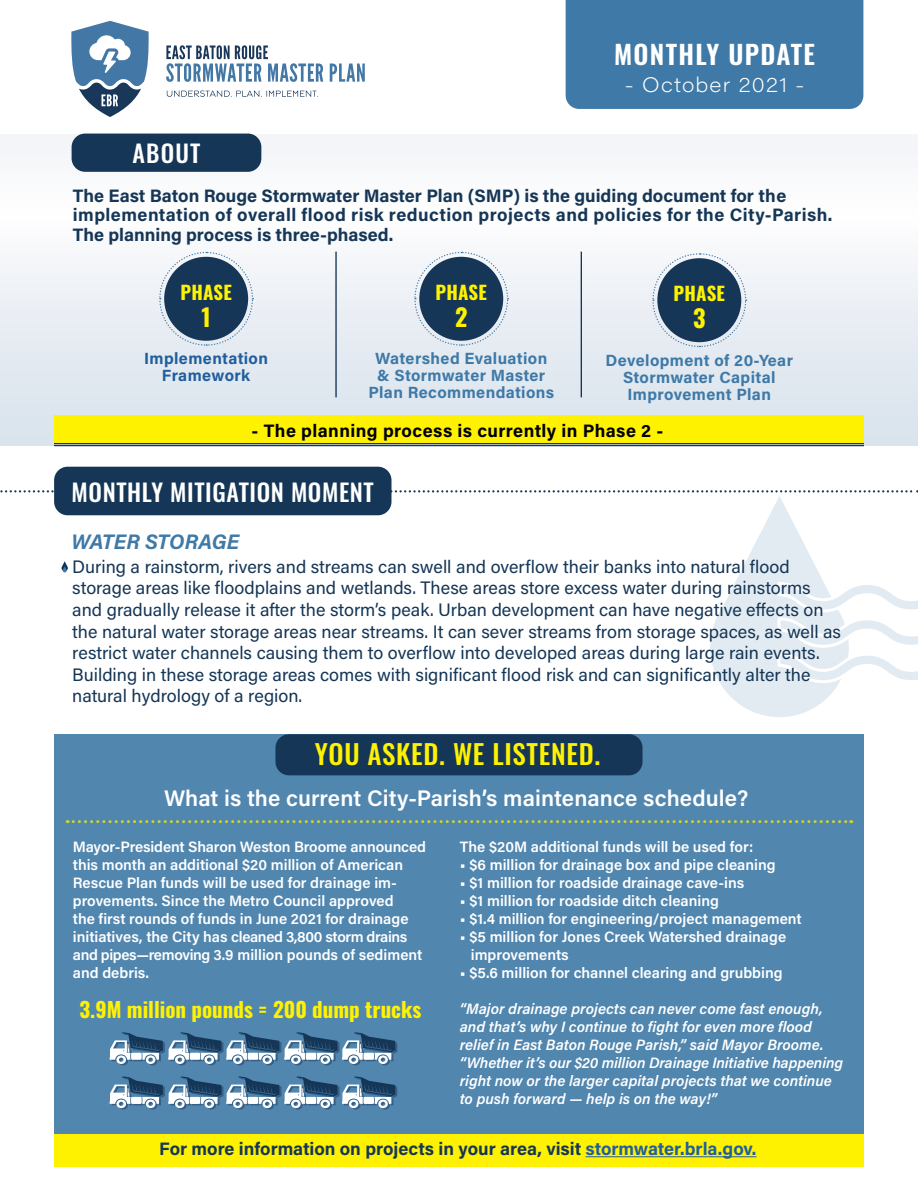
<style>
.page{position:relative;width:918px;height:1188px;background:#fff}
.page>*{position:absolute;margin:0;border:0;box-sizing:border-box;transform-origin:0 0}
.t1{font:500 27px "Oswald";letter-spacing:.025em;color:#fff200}
.t2{font:600 26.1px "Oswald";letter-spacing:.05em;color:#fff}
.t3{font:700 24.3px "Oswald";color:#fff200}
.t4{font:500 24px "Oswald";letter-spacing:.025em;color:#fff}
.t5{font:600 22.5px "Acumin Pro";letter-spacing:.005em;color:#fff}
.t6{font:700 21px "Oswald";color:#fff200}
.t7{font:italic 700 21px "Acumin Pro";color:#3e79a7}
.t8{font:20.55px "Acumin Variable Concept";letter-spacing:.06em;color:#fff}
.t9{font:700 18.9px "Oswald";letter-spacing:.01em;color:#fff200}
.t10{font:18px/21.6px "Acumin Pro";color:#153656}
.t11{font:700 18px/19.5px "Acumin Pro";color:#153656}
.t12{font:700 18px "Acumin Pro";letter-spacing:.025em;color:#000}
.t13{font:700 16.2px/17px "Acumin Pro";letter-spacing:.02em;color:#3e79a7;text-align:center}
.t14{font:700 16.2px/17px "Acumin Pro";letter-spacing:.025em;color:#215e9e;text-align:center}
.t15{font:600 15px/18px "Acumin Pro";color:#fff}
.t16{font:italic 600 15px/18px "Acumin Pro";color:#fff}
.s1{color:#215e9e}
</style>
<div class="page">
<div style="left:0;top:135px;width:917px;height:311px;background:linear-gradient(to bottom,#fffefe,#dae4ed)"></div>
<svg style="left:167px;top:90px;width:151px;height:7px"></svg>
<svg style="left:166px;top:45px;width:157px;height:37px"></svg>
<svg style="left:330px;top:64px;width:35px;height:18px"></svg>
<svg style="left:71px;top:21px;width:78px;height:96px"></svg>
<div style="left:54px;top:734px;width:810px;height:432px;background:#5186af"></div>
<div style="left:566px;top:0;width:297px;height:109px;background:#3e79a7"></div>
<div style="left:54px;top:467px;width:338px;height:48px;background:#153656;border-radius:14px"></div>
<div style="left:275px;top:734px;width:368px;height:41px;background:#153656;border-radius:14px"></div>
<div style="left:72px;top:134px;width:189px;height:38px;background:#153656;border-radius:14px"></div>
<svg style="left:0;top:489px;width:918px;height:228px"></svg>
<svg style="left:67px;top:820px;width:785px;height:3px"></svg>
<svg style="left:110px;top:1032px;width:287px;height:33px"></svg>
<svg style="left:110px;top:1076px;width:287px;height:34px"></svg>
<div style="left:54px;top:1134px;width:810px;height:33px;background:#fff200"></div>
<div style="left:54px;top:415px;width:810px;height:29px;background:#fff200"></div>
<hr style="left:54px;top:443px;width:810px;height:1px;background:#153656">
<hr style="left:54px;top:445px;width:810px;height:1px;background:#153656">
<svg style="left:414px;top:251px;width:95px;height:95px"></svg>
<svg style="left:159px;top:251px;width:95px;height:95px"></svg>
<svg style="left:652px;top:253px;width:95px;height:95px;background:#657c92"></svg>
<hr style="left:581px;top:252px;width:1px;height:145px;background:#153656">
<hr style="left:335px;top:252px;width:2px;height:145px;background:#153656">
<hr style="left:586px;top:1156px;width:170px;height:1px;background:#215e9e">
<h3 class="t4" style="left:132px;top:141px;width:70px">ABOUT</h3>
<h2 class="t2" style="left:614px;top:41px;width:203px">MONTHLY UPDATE</h2>
<h3 class="t8" style="left:625px;top:70px;width:181px">- October 2021 -</h3>
<p class="t11" style="left:73px;top:185px;width:761px">The East Baton Rouge Stormwater Master Plan (SMP) is the guiding document for the implementation of overall flood risk reduction projects and policies for the City-Parish.<br>The planning process is three-phased.</p>
<p class="t9" style="left:180px;top:282px;width:53px">PHASE</p>
<h3 class="t3" style="left:201px;top:304px;width:11px">1</h3>
<p class="t9" style="left:436px;top:282px;width:53px">PHASE</p>
<h3 class="t3" style="left:455px;top:304px;width:14px">2</h3>
<p class="t9" style="left:674px;top:284px;width:53px">PHASE</p>
<h3 class="t3" style="left:693px;top:305px;width:14px">3</h3>
<p class="t14" style="left:144px;top:350px;width:125px">Implementation<br>Framework</p>
<p class="t13" style="left:368px;top:350px;width:187px">Watershed Evaluation &amp; Stormwater Master<br>Plan Recommendations</p>
<p class="t13" style="left:605px;top:351px;width:189px">Development of 20-Year<br>Stormwater Capital<br>Improvement Plan</p>
<p class="t12" style="left:252px;top:418px;width:413px">- The planning process is currently in Phase 2 -</p>
<h3 class="t4" style="left:72px;top:479px;width:304px">MONTHLY MITIGATION MOMENT</h3>
<h3 class="t7" style="left:72px;top:527px;width:169px">WATER STORAGE</h3>
<p class="t10" style="left:72px;top:555px;width:770px">During a rainstorm, rivers and streams can swell and overflow their banks into natural flood storage areas like floodplains and wetlands. These areas store excess water during rainstorms and gradually release it after the storm’s peak. Urban development can have negative effects on the natural water storage areas near streams. It can sever streams from storage spaces, as well as restrict water channels causing them to overflow into developed areas during large rain events.<br>Building in these storage areas comes with significant flood risk and can significantly alter the natural hydrology of a region.</p>
<h1 class="t1" style="left:315px;top:740px;width:287px">YOU ASKED. WE LISTENED.</h1>
<h3 class="t5" style="left:164px;top:783px;width:586px">What is the current City-Parish’s maintenance schedule?</h3>
<p class="t15" style="left:73px;top:838px;width:355px">Mayor-President Sharon Weston Broome announced this month an additional $20 million of American Rescue Plan funds will be used for drainage im&shy;provements. Since the Metro Council approved<br>the first rounds of funds in June 2021 for drainage initiatives, the City has cleaned 3,800 storm drains and pipes—removing 3.9 million pounds of sediment and debris.</p>
<p class="t15" style="left:460px;top:838px;width:295px">The $20M additional funds will be used for:</p>
<p class="t15" style="left:460px;top:856px;width:317px">• $6 million for drainage box and pipe cleaning</p>
<p class="t15" style="left:460px;top:874px;width:286px">• $1 million for roadside drainage cave-ins</p>
<p class="t15" style="left:460px;top:892px;width:261px">• $1 million for roadside ditch cleaning</p>
<p class="t15" style="left:460px;top:910px;width:344px">• $1.4 million for engineering/project management</p>
<p class="t15" style="left:471px;top:928px;width:317px;text-indent:-11px">• $5 million for Jones Creek Watershed drainage improvements</p>
<p class="t15" style="left:460px;top:964px;width:324px">• $5.6 million for channel clearing and grubbing</p>
<p class="t16" style="left:460px;top:999px;width:385px">“Major drainage projects can never come fast enough, and that’s why I continue to fight for even more flood relief in East Baton Rouge Parish,” said Mayor Broome. “Whether it’s our $20 million Drainage Initiative happening right now or the larger capital projects that we continue to push forward — help is on the way!”</p>
<h3 class="t6" style="left:80px;top:998px;width:343px">3.9M million pounds = 200 dump trucks</h3>
<p class="t11" style="left:159px;top:1138px;width:599px">For more information on projects in your area, visit <span class="s1">stormwater.brla.gov.</span></p>
</div>
